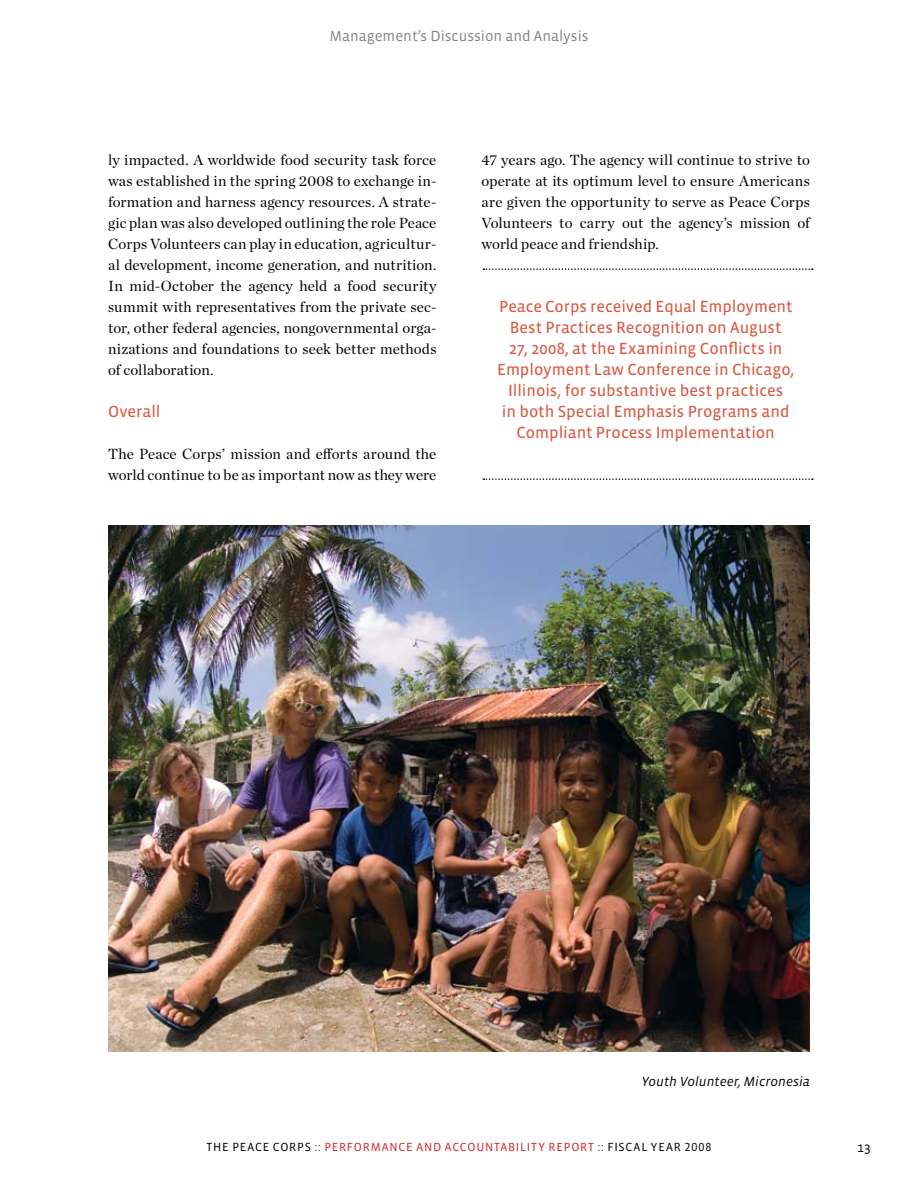
<style>
.page{position:relative;width:918px;height:1188px;background:#fff}
.page>*{position:absolute;margin:0;border:0;box-sizing:border-box;transform-origin:0 0}
.t1{font:16.5px/21px "Vista Sans OT";letter-spacing:-.005em;color:#d95943;text-align:center}
.t2{font:15px/21px "Chronicle Deck";letter-spacing:.005em;color:#000;text-align:justify}
.t3{font:15px "Vista Sans OT";color:#808285}
.t4{font:italic 13.5px "Vista Sans OT";color:#000}
.t5{font:13.5px "Vista Sans OT";color:#000}
.t6{font:12px "Vista Sans OT";letter-spacing:.055em;color:#d2232a}
.t7{font:12px "Vista Sans OT";letter-spacing:.075em;color:#000}
.s1{color:#000}
</style>
<div class="page">
<img style="left:108px;top:526px;width:702px;height:526px">
<svg style="left:483px;top:268px;width:330px;height:2px"></svg>
<svg style="left:483px;top:478px;width:330px;height:2px"></svg>
<p class="t3" style="left:329px;top:28px;width:261px">MANAGEMENT’S DISCUSSION AND ANALYSIS</p>
<p class="t2" style="left:108px;top:148px;width:330px">ly impacted. A worldwide food security task force was established in the spring 2008 to exchange in&shy;formation and harness agency resources. A strate&shy;gic plan was also developed outlining the role Peace Corps Volunteers can play in education, agricultur&shy;al development, income generation, and nutrition.<br>In mid-October the agency held a food security summit with representatives from the private sec&shy;tor, other federal agencies, nongovernmental orga&shy;nizations and foundations to seek better methods of collaboration.</p>
<p class="t1" style="left:108px;top:401px;width:54px">Overall</p>
<p class="t2" style="left:108px;top:442px;width:330px">The Peace Corps’ mission and efforts around the world continue to be as important now as they were</p>
<p class="t2" style="left:482px;top:148px;width:330px">47 years ago. The agency will continue to strive to operate at its optimum level to ensure Americans are given the opportunity to serve as Peace Corps Volunteers to carry out the agency’s mission of world peace and friendship.</p>
<p class="t1" style="left:497px;top:296px;width:299px">Peace Corps received Equal Employment Best Practices Recognition on August<br>27, 2008, at the Examining Conflicts in Employment Law Conference in Chicago, Illinois, for substantive best practices<br>in both Special Emphasis Programs and Compliant Process Implementation</p>
<p class="t4" style="left:642px;top:1074px;width:170px">Youth Volunteer, Micronesia</p>
<p class="t7" style="left:207px;top:1140px;width:83px">THE PEACE CORPS</p>
<p class="t6" style="left:315px;top:1140px;width:34px"><span class="s1">::</span> PERFORMANC</p>
<p class="t6" style="left:406px;top:1140px;width:20px">E AND</p>
<p class="t6" style="left:445px;top:1140px;width:9px">ACCO</p>
<p class="t6" style="left:476px;top:1140px;width:17px">UNTA</p>
<p class="t6" style="left:508px;top:1140px;width:15px">BILITY</p>
<p class="t6" style="left:549px;top:1140px;width:24px">REPORT</p>
<p class="t7" style="left:598px;top:1140px;width:18px">:: FISCAL</p>
<p class="t7" style="left:651px;top:1140px;width:62px">YEAR 2008</p>
<p class="t5" style="left:857px;top:1140px;width:15px">13</p>
</div>
